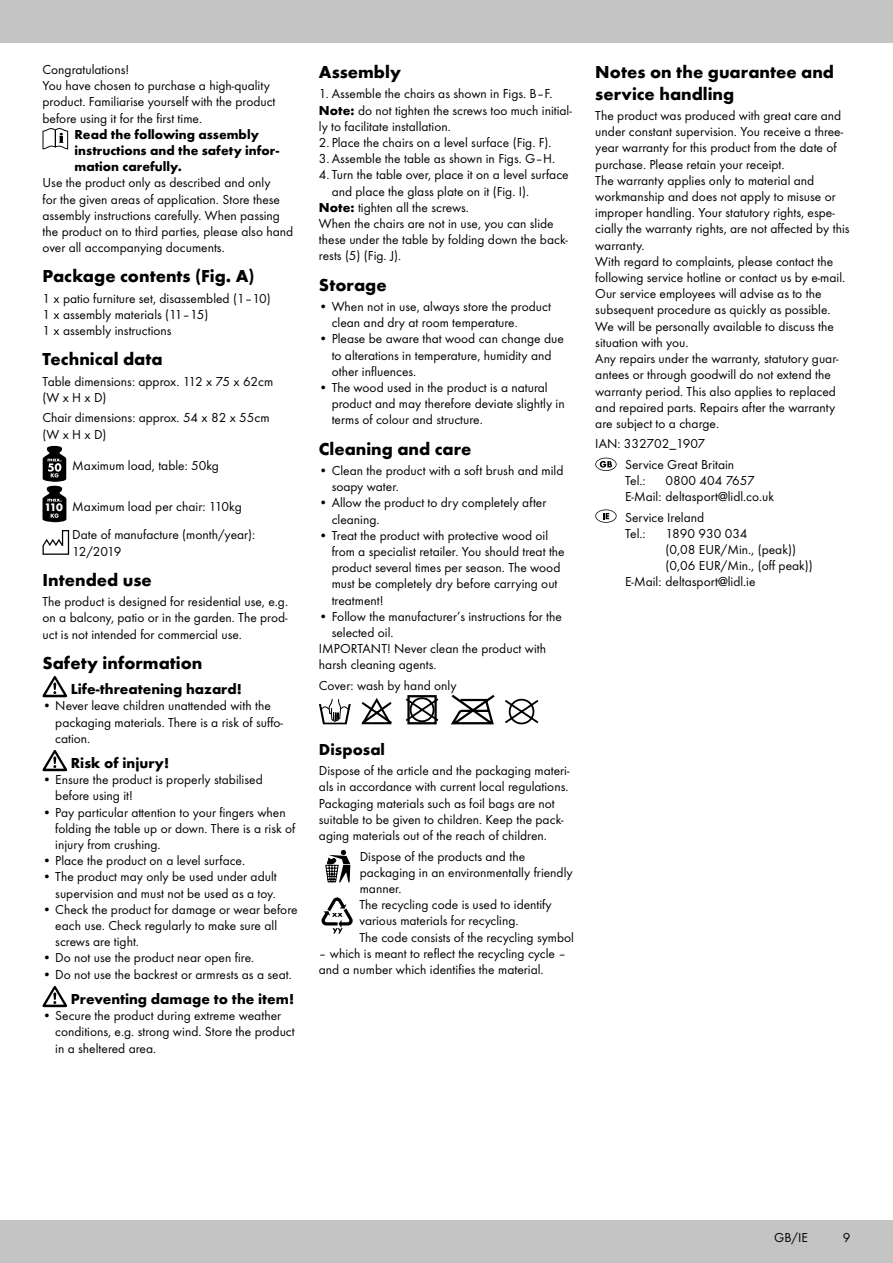
<style>
.page{position:relative;width:893px;height:1263px;background:#fff}
.page>*{position:absolute;margin:0;border:0;box-sizing:border-box;transform-origin:0 0}
.t1{font:700 18px/21.6px "Futura TOT";color:#000}
.t2{font:700 16.5px "Futura TOT";color:#000}
.t3{font:700 15px "Futura TOT";color:#000}
.t4{font:13.5px/16.2px "Futura TOT Boo";color:#000}
.t5{font:700 13.5px/16.2px "Futura TOT";color:#000}
.s1{font-family:"Futura TOT";font-weight:700;font-size:11.25px;color:#fff}
.s2{font-family:"Futura TOT";font-weight:700}
</style>
<div class="page">
<div style="left:0;top:1220px;width:893px;height:43px;background:#c5c4c4"></div>
<div style="left:0;top:0;width:893px;height:43px;background:#c5c4c4"></div>
<svg style="left:43px;top:128px;width:25px;height:21px"></svg>
<svg style="left:43px;top:446px;width:23px;height:76px"></svg>
<svg style="left:43px;top:530px;width:26px;height:25px"></svg>
<svg style="left:43px;top:676px;width:24px;height:21px"></svg>
<svg style="left:43px;top:750px;width:24px;height:21px"></svg>
<svg style="left:43px;top:986px;width:24px;height:21px"></svg>
<svg style="left:361px;top:698px;width:31px;height:26px"></svg>
<svg style="left:405px;top:695px;width:34px;height:29px"></svg>
<svg style="left:451px;top:695px;width:44px;height:29px"></svg>
<svg style="left:505px;top:698px;width:33px;height:26px"></svg>
<svg style="left:319px;top:698px;width:32px;height:27px"></svg>
<svg style="left:325px;top:850px;width:25px;height:32px"></svg>
<svg style="left:321px;top:897px;width:32px;height:36px"></svg>
<svg style="left:595px;top:458px;width:22px;height:13px"></svg>
<svg style="left:595px;top:509px;width:22px;height:14px"></svg>
<p class="t4" style="left:43px;top:61px;width:234px">Congratulations!<br>You have chosen to purchase a high-quality product. Familiarise yourself with the product before using it for the first time.</p>
<p class="t5" style="left:75px;top:126px;width:206px">Read the following assembly instructions and the safety infor&shy;mation carefully.</p>
<p class="t4" style="left:43px;top:175px;width:252px">Use the product only as described and only<br>for the given areas of application. Store these assembly instructions carefully. When passing the product on to third parties, please also hand over all accompanying documents.</p>
<h1 class="t1" style="left:43px;top:265px;width:214px">Package contents (Fig. A)</h1>
<p class="t4" style="left:43px;top:290px;width:230px">1 x patio furniture set, disassembled (1–10)<br>1 x assembly materials (11–15)<br>1 x assembly instructions</p>
<h1 class="t1" style="left:43px;top:348px;width:122px">Technical data</h1>
<p class="t4" style="left:43px;top:373px;width:232px">Table dimensions: approx. 112 x 75 x 62cm (WxHxD)</p>
<p class="t4" style="left:43px;top:410px;width:229px">Chair dimensions: approx. 54 x 82 x 55cm (WxHxD)</p>
<p class="t4" style="left:72px;top:458px;width:148px">Maximum load, table: 50kg</p>
<p class="t4" style="left:72px;top:491px;width:184px;line-height:29px;text-indent:-28px"><span class="s1">110</span> Maximum load per chair: 110kg<br>Date of manufacture (month/year):</p>
<p class="t4" style="left:72px;top:543px;width:51px">12/2019</p>
<h1 class="t1" style="left:43px;top:569px;width:111px">Intended use</h1>
<p class="t4" style="left:43px;top:594px;width:247px;text-align:justify">The product is designed for residential use, e.g. on a balcony, patio or in the garden. The prod&shy;uct is not intended for commercial use.</p>
<h1 class="t1" style="left:43px;top:652px;width:161px">Safety information</h1>
<p class="t3" style="left:71px;top:680px;width:173px">Life-threatening hazard!</p>
<p class="t4" style="left:55px;top:698px;width:229px;text-indent:-13px">• Never leave children unattended with the packaging materials. There is a risk of suffo&shy;cation.</p>
<p class="t3" style="left:71px;top:754px;width:100px">Risk of injury!</p>
<p class="t4" style="left:55px;top:771px;width:209px;text-indent:-13px">• Ensure the product is properly stabilised before using it!</p>
<p class="t4" style="left:55px;top:804px;width:242px;text-indent:-13px">• Pay particular attention to your fingers when folding the table up or down. There is a risk of injury from crushing.</p>
<p class="t4" style="left:43px;top:852px;width:204px">• Place the product on a level surface.</p>
<p class="t4" style="left:43px;top:869px;width:236px;text-align:right">• The product may only be used under adult supervision and must not be used as a toy.</p>
<p class="t4" style="left:55px;top:901px;width:244px;text-indent:-13px">• Check the product for damage or wear before each use. Check regularly to make sure all screws are tight.</p>
<p class="t4" style="left:43px;top:950px;width:213px">• Do not use the product near open fire.</p>
<p class="t4" style="left:43px;top:966px;width:251px">• Do not use the backrest or armrests as a seat.</p>
<p class="t3" style="left:71px;top:990px;width:225px">Preventing damage to the item!</p>
<p class="t4" style="left:55px;top:1007px;width:241px;text-indent:-13px">• Secure the product during extreme weather conditions, e.g. strong wind. Store the product in a sheltered area.</p>
<h1 class="t1" style="left:319px;top:61px;width:84px">Assembly</h1>
<p class="t4" style="left:319px;top:86px;width:254px">1. Assemble the chairs as shown in Figs. B–F.<br><span class="s2">Note:</span> do not tighten the screws too much initial&shy;ly to facilitate installation.</p>
<p class="t4" style="left:319px;top:134px;width:238px">2. Place the chairs on a level surface (Fig. F).<br>3.Assemble the table as shown in Figs. G–H.</p>
<p class="t4" style="left:319px;top:167px;width:251px">4. Turn the table over, place it on a level surface</p>
<p class="t4" style="left:332px;top:183px;width:199px">and place the glass plate on it (Fig. I).</p>
<p class="t4" style="left:319px;top:199px;width:152px"><span class="s2">Note:</span> tighten all the screws.</p>
<p class="t4" style="left:319px;top:215px;width:236px">When the chairs are not in use, you can slide</p>
<p class="t4" style="left:319px;top:232px;width:251px">these under the table by folding down the back-</p>
<p class="t4" style="left:319px;top:248px;width:84px">rests (5) (Fig. J).</p>
<h1 class="t1" style="left:319px;top:273px;width:69px">Storage</h1>
<p class="t4" style="left:332px;top:298px;width:221px;text-indent:-13px">• When not in use, always store the product clean and dry at room temperature.</p>
<p class="t4" style="left:332px;top:331px;width:234px;text-indent:-13px">• Please be aware that wood can change due to alterations in temperature, humidity and other influences.</p>
<p class="t4" style="left:332px;top:379px;width:235px;text-indent:-13px">• The wood used in the product is a natural product and may therefore deviate slightly in terms of colour and structure.</p>
<h1 class="t1" style="left:319px;top:437px;width:154px">Cleaning and care</h1>
<p class="t4" style="left:332px;top:462px;width:233px;text-indent:-13px">• Clean the product with a soft brush and mild soapy water.</p>
<p class="t4" style="left:332px;top:495px;width:216px;text-indent:-13px">• Allow the product to dry completely after cleaning.</p>
<p class="t4" style="left:332px;top:527px;width:235px;text-indent:-13px">• Treat the product with protective wood oil from a specialist retailer. You should treat the product several times per season. The wood must be completely dry before carrying out treatment!</p>
<p class="t4" style="left:319px;top:608px;width:245px">• Follow the manufacturer’s instructions for the</p>
<p class="t4" style="left:332px;top:624px;width:63px">selected oil.</p>
<p class="t4" style="left:319px;top:640px;width:229px">IMPORTANT! Never clean the product with</p>
<p class="t4" style="left:319px;top:657px;width:119px">harsh cleaning agents.</p>
<p class="t4" style="left:319px;top:677px;width:139px">Cover: wash by hand only</p>
<p class="t2" style="left:319px;top:739px;width:68px">Disposal</p>
<p class="t4" style="left:319px;top:762px;width:252px">Dispose of the article and the packaging materi&shy;als in accordance with current local regulations.<br>Packaging materials such as foil bags are not suitable to be given to children. Keep the pack&shy;aging materials out of the reach of children.</p>
<p class="t4" style="left:359px;top:848px;width:216px">Dispose of the products and the packaging in an environmentally friendly manner.<br>The recycling code is used to identify various materials for recycling.<br>The code consists of the recycling symbol</p>
<p class="t4" style="left:319px;top:945px;width:249px">– which is meant to reflect the recycling cycle – and a number which identifies the material.</p>
<h1 class="t1" style="left:595px;top:61px;width:240px">Notes on the guarantee and service handling</h1>
<p class="t4" style="left:595px;top:107px;width:256px">The product was produced with great care and under constant supervision. You receive a three&shy;year warranty for this product from the date of purchase. Please retain your receipt.<br>The warranty applies only to material and workmanship and does not apply to misuse or improper handling. Your statutory rights, espe&shy;cially the warranty rights, are not affected by this warranty.<br>With regard to complaints, please contact the following service hotline or contact us by e-mail.<br>Our service employees will advise as to the subsequent procedure as quickly as possible.<br>We will be personally available to discuss the situation with you.<br>Any repairs under the warranty, statutory guar&shy;antees or through goodwill do not extend the warranty period. This also applies to replaced and repaired parts. Repairs after the warranty are subject to a charge.</p>
<p class="t4" style="left:625px;top:434px;width:111px;line-height:20.4px;text-indent:-30px">IAN: 332702_1907<br>Service Great Britain</p>
<p class="t4" style="left:625px;top:472px;width:22px">Tel.:</p>
<p class="t4" style="left:625px;top:472px;width:151px;text-indent:40px">0800 404 7657<br>E-Mail: deltasport@lidl.co.uk</p>
<p class="t4" style="left:625px;top:509px;width:81px">Service Ireland<br>Tel.:</p>
<p class="t4" style="left:665px;top:525px;width:84px">1890 930 034</p>
<p class="t4" style="left:665px;top:541px;width:132px">(0,08 EUR/Min., (peak))</p>
<p class="t4" style="left:665px;top:558px;width:149px">(0,06 EUR/Min., (off peak))</p>
<p class="t4" style="left:625px;top:574px;width:132px">E-Mail: deltasport@lidl.ie</p>
<p class="t4" style="left:774px;top:1229px;width:35px">GB/IE</p>
<p class="t4" style="left:843px;top:1229px;width:9px">9</p>
</div>
